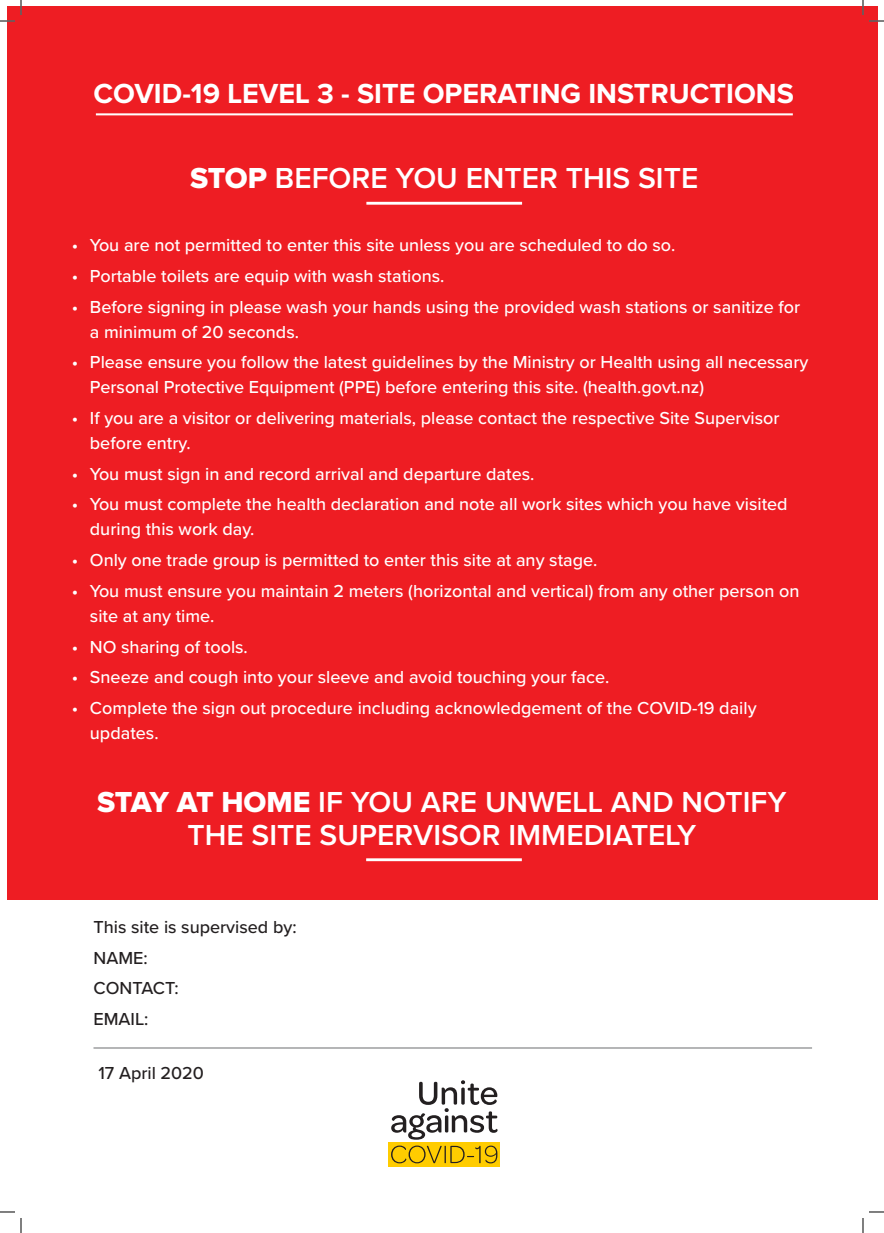
<style>
.page{position:relative;width:884px;height:1233px;background:#fff}
.page>*{position:absolute;margin:0;border:0;box-sizing:border-box;transform-origin:0 0}
.t1{font:600 30px/33px "Proxima Nova";color:#fff;text-align:center}
.t2{font:700 28.6px "Proxima Nova";color:#fff}
.t3{font:500 18px/25px "Proxima Nova";color:#fff}
.t4{font:500 18px "Proxima Nova";color:#231f20}
.s1{font-family:"Proxima Nova Extrabld";font-weight:400}
</style>
<div class="page">
<div style="left:7px;top:7px;width:870px;height:893px;background:#ee1d23"></div>
<hr style="left:366px;top:202px;width:156px;height:3px;background:#fff">
<hr style="left:96px;top:113px;width:697px;height:2px;background:#fff">
<div style="left:388px;top:1142px;width:112px;height:24px;background:#fc0"></div>
<svg style="left:391px;top:1145px;width:106px;height:18px"></svg>
<svg style="left:391px;top:1080px;width:107px;height:59px"></svg>
<hr style="left:93px;top:1047px;width:719px;height:1px;background:#6c6d70">
<hr style="left:366px;top:858px;width:156px;height:3px;background:#fff">
<svg style="left:0;top:1211px;width:15px;height:1px"></svg>
<svg style="left:869px;top:1211px;width:15px;height:1px"></svg>
<svg style="left:0;top:0;width:22px;height:22px"></svg>
<svg style="left:20px;top:1218px;width:2px;height:15px"></svg>
<svg style="left:862px;top:0;width:22px;height:22px"></svg>
<svg style="left:862px;top:1218px;width:2px;height:15px"></svg>
<p class="t2" style="left:93px;top:80px;width:702px">COVID-19 LEVEL 3 - SITE OPERATING INSTRUCTIONS</p>
<p class="t1" style="left:190px;top:163px;width:510px"><span class="s1">STOP</span> BEFORE YOU ENTER THIS SITE</p>
<p class="t3" style="left:72px;top:232px;width:605px">• You are not permitted to enter this site unless you are scheduled to do so.</p>
<p class="t3" style="left:72px;top:263px;width:374px">• Portable toilets are equip with wash stations.</p>
<p class="t3" style="left:90px;top:293px;width:712px;text-indent:-18px">• Before signing in please wash your hands using the provided wash stations or sanitize for a minimum of 20 seconds.</p>
<p class="t3" style="left:90px;top:349px;width:720px;text-indent:-18px">• Please ensure you follow the latest guidelines by the Ministry or Health using all necessary<br>Personal Protective Equipment (PPE) before entering this site. (health.govt.nz)</p>
<p class="t3" style="left:90px;top:405px;width:691px;text-indent:-18px">• If you are a visitor or delivering materials, please contact the respective Site Supervisor before entry.</p>
<p class="t3" style="left:72px;top:460px;width:464px">• You must sign in and record arrival and departure dates.</p>
<p class="t3" style="left:90px;top:491px;width:699px;text-indent:-18px">• You must complete the health declaration and note all work sites which you have visited during this work day.</p>
<p class="t3" style="left:72px;top:547px;width:527px">• Only one trade group is permitted to enter this site at any stage.</p>
<p class="t3" style="left:90px;top:577px;width:711px;text-indent:-18px">• You must ensure you maintain 2 meters (horizontal and vertical) from any other person on site at any time.</p>
<p class="t3" style="left:72px;top:633px;width:177px">• NO sharing of tools.</p>
<p class="t3" style="left:72px;top:664px;width:539px">• Sneeze and cough into your sleeve and avoid touching your face.</p>
<p class="t3" style="left:90px;top:694px;width:668px;text-indent:-18px">• Complete the sign out procedure including acknowledgement of the COVID-19 daily updates.</p>
<p class="t1" style="left:97px;top:786px;width:691px"><span class="s1">STAY AT HOME</span> IF YOU ARE UNWELL AND NOTIFY<br>THE SITE SUPERVISOR IMMEDIATELY</p>
<p class="t4" style="left:93px;top:913px;width:205px">This site is supervised by:</p>
<p class="t4" style="left:93px;top:944px;width:56px">NAME:</p>
<p class="t4" style="left:93px;top:974px;width:87px">CONTACT:</p>
<p class="t4" style="left:93px;top:1005px;width:57px">EMAIL:</p>
<p class="t4" style="left:99px;top:1059px;width:107px">17 April 2020</p>
</div>
